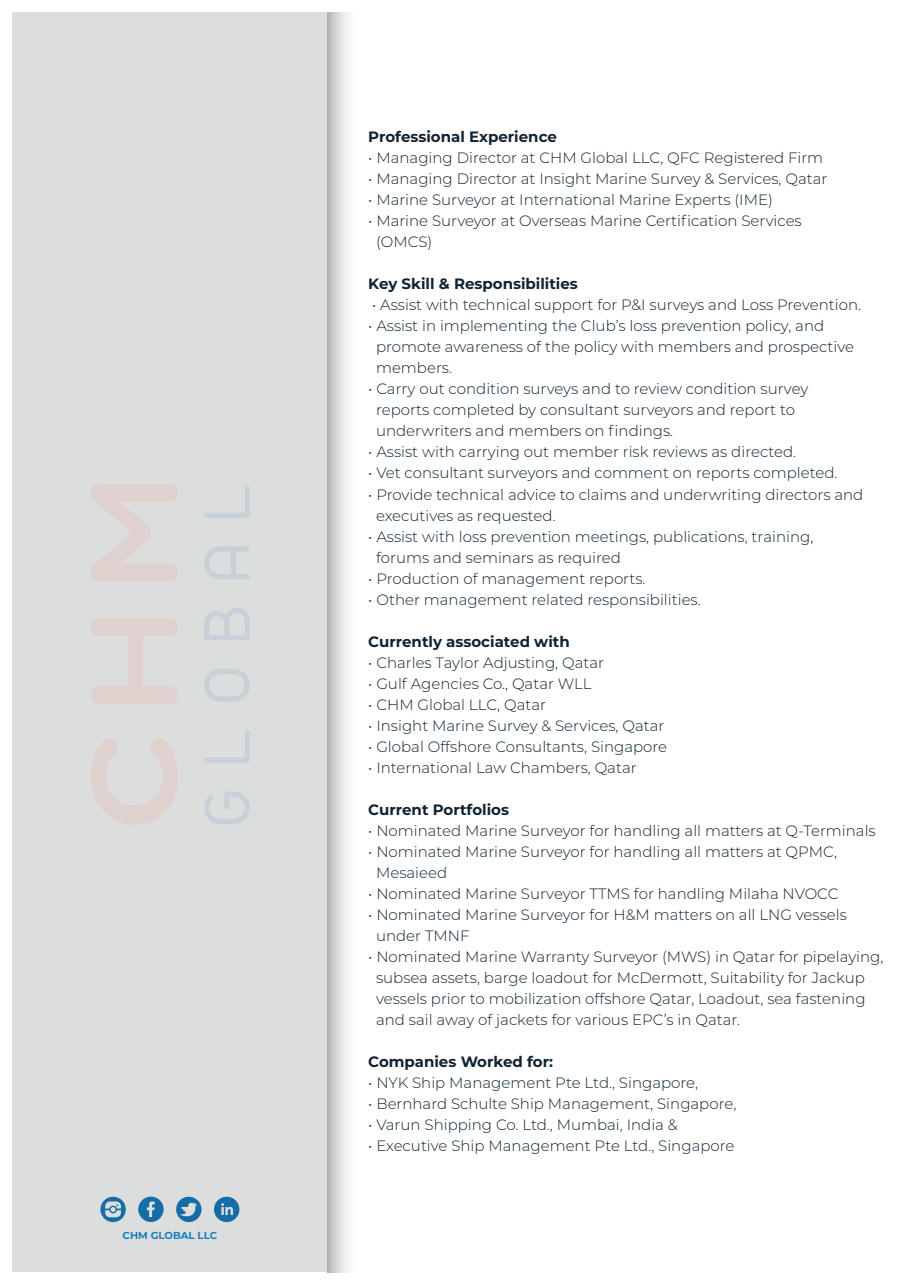
<style>
.page{position:relative;width:916px;height:1285px;background:#fff}
.page>*{position:absolute;margin:0;border:0;box-sizing:border-box;transform-origin:0 0}
.t1{font:300 15px/21px "Montserrat";color:#102332}
.t2{font:700 15px "Montserrat";color:#102332}
.t3{font:700 10.2px "Montserrat";color:#197ec2}
</style>
<div class="page">
<div style="left:327px;top:13px;width:38px;height:1259px;background:linear-gradient(to right,#c2c4c6,#fff)"></div>
<div style="left:13px;top:13px;width:314px;height:1258px;background:#dcdedd"></div>
<svg style="left:100px;top:1196px;width:26px;height:25px"></svg>
<svg style="left:138px;top:1196px;width:26px;height:25px"></svg>
<svg style="left:176px;top:1196px;width:25px;height:25px"></svg>
<svg style="left:214px;top:1196px;width:25px;height:25px"></svg>
<p class="t3" style="left:123px;top:1227px;width:96px">CHM GLOBAL LLC</p>
<p class="t2" style="left:368px;top:126px;width:190px">Professional Experience</p>
<p class="t1" style="left:368px;top:147px;width:456px">• Managing Director at CHM Global LLC, QFC Registered Firm</p>
<p class="t1" style="left:368px;top:168px;width:460px">• Managing Director at Insight Marine Survey &amp; Services, Qatar</p>
<p class="t1" style="left:368px;top:189px;width:406px">• Marine Surveyor at International Marine Experts (IME)</p>
<p class="t1" style="left:376px;top:210px;width:427px;text-indent:-8px">• Marine Surveyor at Overseas Marine Certification Services (OMCS)</p>
<p class="t2" style="left:368px;top:273px;width:211px">Key Skill &amp; Responsibilities</p>
<p class="t1" style="left:372px;top:294px;width:490px">• Assist with technical support for P&amp;I surveys and Loss Prevention.</p>
<p class="t1" style="left:376px;top:315px;width:479px;text-indent:-8px">• Assist in implementing the Club’s loss prevention policy, and promote awareness of the policy with members and prospective members.</p>
<p class="t1" style="left:376px;top:378px;width:434px;text-indent:-8px">• Carry out condition surveys and to review condition survey reports completed by consultant surveyors and report to underwriters and members on findings.</p>
<p class="t1" style="left:368px;top:441px;width:429px">• Assist with carrying out member risk reviews as directed.</p>
<p class="t1" style="left:368px;top:462px;width:471px">• Vet consultant surveyors and comment on reports completed.</p>
<p class="t1" style="left:376px;top:483px;width:489px;text-indent:-8px">• Provide technical advice to claims and underwriting directors and executives as requested.</p>
<p class="t1" style="left:376px;top:525px;width:439px;text-indent:-8px">• Assist with loss prevention meetings, publications, training, forums and seminars as required</p>
<p class="t1" style="left:368px;top:567px;width:279px">• Production of management reports.</p>
<p class="t1" style="left:368px;top:588px;width:334px">• Other management related responsibilities.</p>
<p class="t2" style="left:368px;top:630px;width:203px">Currently associated with</p>
<p class="t1" style="left:368px;top:651px;width:237px">• Charles Taylor Adjusting, Qatar</p>
<p class="t1" style="left:368px;top:672px;width:225px">• Gulf Agencies Co., Qatar WLL</p>
<p class="t1" style="left:368px;top:693px;width:179px">• CHM Global LLC, Qatar</p>
<p class="t1" style="left:368px;top:714px;width:297px">• Insight Marine Survey &amp; Services, Qatar</p>
<p class="t1" style="left:368px;top:735px;width:300px">• Global Offshore Consultants, Singapore</p>
<p class="t1" style="left:368px;top:756px;width:270px">• International Law Chambers, Qatar</p>
<p class="t2" style="left:368px;top:798px;width:142px">Current Portfolios</p>
<p class="t1" style="left:368px;top:819px;width:509px">• Nominated Marine Surveyor for handling all matters at Q-Terminals</p>
<p class="t1" style="left:376px;top:840px;width:462px;text-indent:-8px">• Nominated Marine Surveyor for handling all matters at QPMC,<br>Mesaieed</p>
<p class="t1" style="left:368px;top:882px;width:471px">• Nominated Marine Surveyor TTMS for handling Milaha NVOCC</p>
<p class="t1" style="left:376px;top:903px;width:472px;text-indent:-8px">• Nominated Marine Surveyor for H&amp;M matters on all LNG vessels under TMNF</p>
<p class="t1" style="left:376px;top:945px;width:509px;text-indent:-8px">• Nominated Marine Warranty Surveyor (MWS) in Qatar for pipelaying, subsea assets, barge loadout for McDermott, Suitability for Jackup vessels prior to mobilization offshore Qatar, Loadout, sea fastening and sail away of jackets for various EPC’s in Qatar.</p>
<p class="t2" style="left:368px;top:1050px;width:186px">Companies Worked for:</p>
<p class="t1" style="left:368px;top:1071px;width:331px">• NYK Ship Management Pte Ltd., Singapore,</p>
<p class="t1" style="left:368px;top:1092px;width:369px">• Bernhard Schulte Ship Management, Singapore,</p>
<p class="t1" style="left:368px;top:1113px;width:311px">• Varun Shipping Co. Ltd., Mumbai, India &amp;</p>
<p class="t1" style="left:368px;top:1134px;width:368px">• Executive Ship Management Pte Ltd., Singapore</p>
</div>
